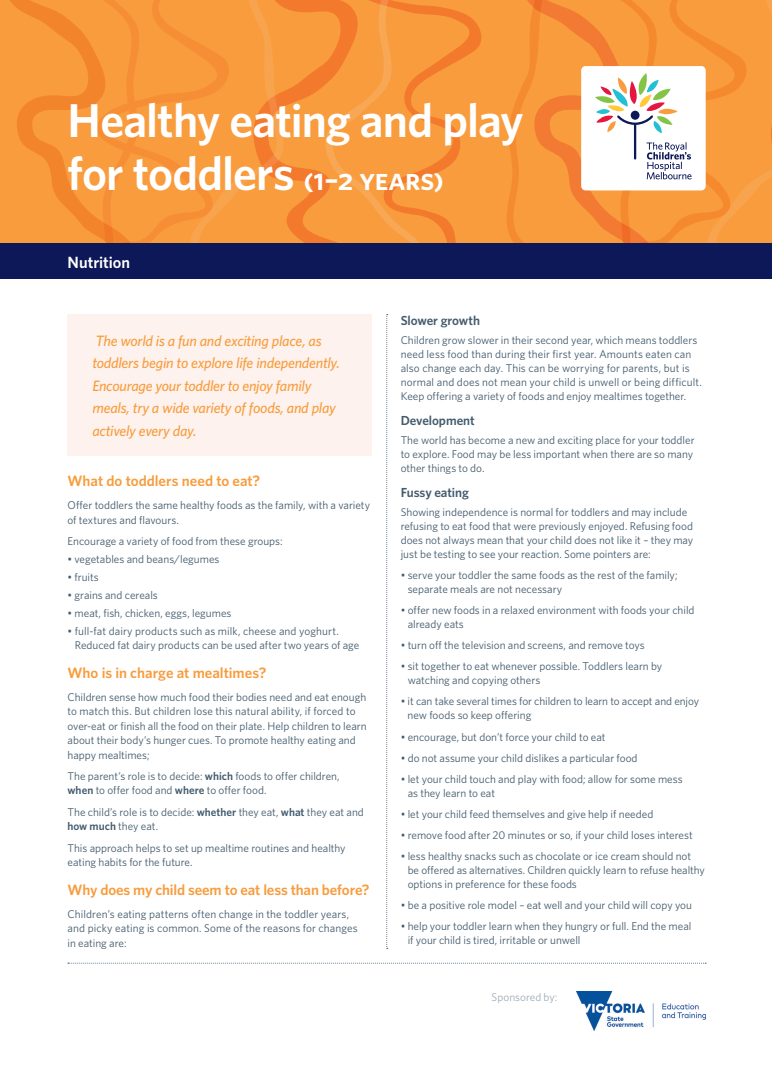
<style>
.page{position:relative;width:772px;height:1080px;background:#fff}
.page>*{position:absolute;margin:0;border:0;box-sizing:border-box;transform-origin:0 0}
.t1{font:600 47.5px/53.8px "Whitney";letter-spacing:-.02em;color:#fff}
.t2{font:600 16.25px "Whitney";letter-spacing:-.005em;color:#fff}
.t3{font:italic 500 15px/22.5px "Whitney";letter-spacing:-.015em;color:#f89c3d}
.t4{font:600 15px "Whitney";letter-spacing:-.005em;color:#f89c3d}
.t5{font:600 13.12px "Whitney";letter-spacing:-.005em;color:#435b6d}
.t6{font:11.25px/14px "Whitney";color:#435b6d}
.t7{font:11.25px "Whitney";color:#9eacb7}
.s1{font-family:"Whitney Semibold SC";font-weight:400;font-size:31.25px}
.s2{font-weight:600}
</style>
<div class="page">
<div style="left:68px;top:314px;width:304px;height:141px;background:#fdf2ed"></div>
<svg style="left:0;top:0;width:190px;height:243px;background:#f7973a"></svg>
<svg style="left:190px;top:0;width:112px;height:243px;background:#f7983c"></svg>
<svg style="left:302px;top:0;width:154px;height:243px;background:#f7973b"></svg>
<svg style="left:609px;top:0;width:99px;height:243px;background:#f7993e"></svg>
<svg style="left:456px;top:0;width:153px;height:243px;background:#f7963a"></svg>
<div style="left:581px;top:66px;width:124px;height:124px;background:#fff;border-radius:4px"></div>
<svg style="left:595px;top:73px;width:96px;height:106px"></svg>
<div style="left:0;top:243px;width:772px;height:36px;background:#0d1858"></div>
<svg style="left:68px;top:963px;width:638px;height:1px"></svg>
<svg style="left:386px;top:314px;width:2px;height:635px"></svg>
<img style="left:577px;top:991px;width:128px;height:39px">
<svg style="left:708px;top:0;width:64px;height:243px;background:#f79a3c"></svg>
<h1 class="t1" style="left:68px;top:92px;width:458px">Healthy eating and play for toddlers <span class="s1">(1–2 years)</span></h1>
<h2 class="t2" style="left:68px;top:252px;width:64px">Nutrition</h2>
<h3 class="t3" style="left:92px;top:329px;width:249px">The world is a fun and exciting place, as toddlers begin to explore life independently.<br>Encourage your toddler to enjoy family meals, try a wide variety of foods, and play actively every day.</h3>
<h3 class="t4" style="left:68px;top:472px;width:194px">What do toddlers need to eat?</h3>
<p class="t6" style="left:68px;top:498px;width:304px;line-height:14.4px">Offer toddlers the same healthy foods as the family, with a variety of textures and flavours.</p>
<p class="t6" style="left:68px;top:534px;width:217px">Encourage a variety of food from these groups:</p>
<p class="t6" style="left:68px;top:552px;width:153px">• vegetables and beans/legumes</p>
<p class="t6" style="left:68px;top:570px;width:33px">• fruits</p>
<p class="t6" style="left:68px;top:588px;width:92px">• grains and cereals</p>
<p class="t6" style="left:68px;top:606px;width:165px">• meat, fish, chicken, eggs, legumes</p>
<p class="t6" style="left:75px;top:623px;width:286px;line-height:14.4px;text-indent:-7px">• full-fat dairy products such as milk, cheese and yoghurt.<br>Reduced fat dairy products can be used after two years of age</p>
<h3 class="t4" style="left:68px;top:663px;width:200px">Who is in charge at mealtimes?</h3>
<p class="t6" style="left:68px;top:690px;width:301px;line-height:14.4px">Children sense how much food their bodies need and eat enough to match this. But children lose this natural ability, if forced to over-eat or finish all the food on their plate. Help children to learn about their body’s hunger cues. To promote healthy eating and happy mealtimes;</p>
<p class="t6" style="left:68px;top:769px;width:274px;line-height:14.4px">The parent’s role is to decide: <span class="s2">which</span> foods to offer children, <span class="s2">when</span> to offer food and <span class="s2">where</span> to offer food.</p>
<p class="t6" style="left:68px;top:804px;width:298px;line-height:14.4px">The child’s role is to decide: <span class="s2">whether</span> they eat, <span class="s2">what</span> they eat and <span class="s2">how much</span> they eat.</p>
<p class="t6" style="left:68px;top:840px;width:280px;line-height:14.4px">This approach helps to set up mealtime routines and healthy eating habits for the future.</p>
<h3 class="t4" style="left:68px;top:880px;width:303px">Why does my child seem to eat less than before?</h3>
<p class="t6" style="left:68px;top:906px;width:292px;line-height:14.4px">Children’s eating patterns often change in the toddler years, and picky eating is common. Some of the reasons for changes in eating are:</p>
<p class="t5" style="left:401px;top:312px;width:81px">Slower growth</p>
<p class="t6" style="left:401px;top:333px;width:303px">Children grow slower in their second year, which means toddlers need less food than during their first year. Amounts eaten can also change each day. This can be worrying for parents, but is normal and does not mean your child is unwell or being difficult.<br>Keep offering a variety of foods and enjoy mealtimes together.</p>
<p class="t5" style="left:401px;top:412px;width:76px">Development</p>
<p class="t6" style="left:401px;top:433px;width:295px">The world has become a new and exciting place for your toddler to explore. Food may be less important when there are so many other things to do.</p>
<p class="t5" style="left:401px;top:484px;width:70px">Fussy eating</p>
<p class="t6" style="left:401px;top:505px;width:294px">Showing independence is normal for toddlers and may include refusing to eat food that were previously enjoyed. Refusing food does not always mean that your child does not like it – they may just be testing to see your reaction. Some pointers are:</p>
<p class="t6" style="left:408px;top:568px;width:271px;text-indent:-7px">• serve your toddler the same foods as the rest of the family; separate meals are not necessary</p>
<p class="t6" style="left:408px;top:603px;width:288px;text-indent:-7px">• offer new foods in a relaxed environment with foods your child already eats</p>
<p class="t6" style="left:401px;top:638px;width:246px">• turn off the television and screens, and remove toys</p>
<p class="t6" style="left:408px;top:659px;width:256px;text-indent:-7px">• sit together to eat whenever possible. Toddlers learn by watching and copying others</p>
<p class="t6" style="left:407px;top:694px;width:293px;text-indent:-7px">• it can take several times for children to learn to accept and enjoy new foods so keep offering</p>
<p class="t6" style="left:401px;top:729px;width:206px">• encourage, but don’t force your child to eat</p>
<p class="t6" style="left:401px;top:750px;width:238px">• do not assume your child dislikes a particular food</p>
<p class="t6" style="left:408px;top:771px;width:277px;text-indent:-7px">• let your child touch and play with food; allow for some mess as they learn to eat</p>
<p class="t6" style="left:401px;top:807px;width:254px">• let your child feed themselves and give help if needed</p>
<p class="t6" style="left:401px;top:828px;width:294px">• remove food after 20 minutes or so, if your child loses interest</p>
<p class="t6" style="left:408px;top:849px;width:299px;text-indent:-7px">• less healthy snacks such as chocolate or ice cream should not be offered as alternatives. Children quickly learn to refuse healthy options in preference for these foods</p>
<p class="t6" style="left:401px;top:898px;width:293px">• be a positive role model – eat well and your child will copy you</p>
<p class="t6" style="left:408px;top:919px;width:285px;text-indent:-7px">• help your toddler learn when they hungry or full. End the meal if your child is tired, irritable or unwell</p>
<p class="t7" style="left:492px;top:990px;width:67px">Sponsored by:</p>
</div>
